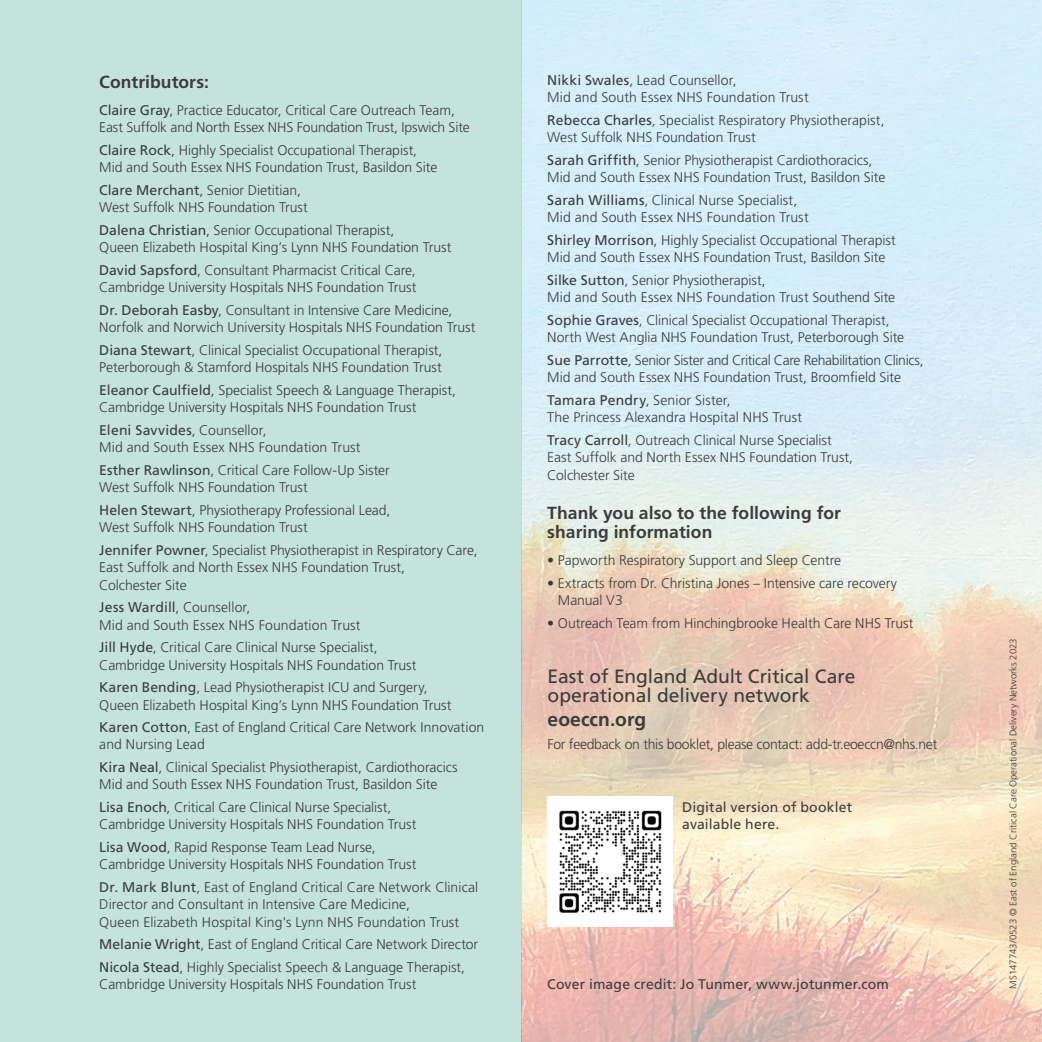
<style>
.page{position:relative;width:1042px;height:1042px;background:#fff}
.page>*{position:absolute;margin:0;border:0;box-sizing:border-box;transform-origin:0 0}
.t1{font:19.25px/19.2px "Frutiger LT Std";letter-spacing:-.005em;color:#3c3c3b}
.t2{font:700 19.25px "Frutiger LT Std";letter-spacing:.005em;color:#3c3c3b}
.t3{font:700 17.5px/19.2px "Frutiger LT Std";letter-spacing:.005em;color:#3c3c3b}
.t4{font:300 14px/17.5px "Frutiger LT Std";color:#3c3c3b}
.t5{font:14px/16.8px "Frutiger LT Std";letter-spacing:.01em;color:#3c3c3b}
.t6{font:300 14px "Frutiger LT Std";letter-spacing:-.02em;color:#3c3c3b}
.t7{font:300 9.62px "Frutiger LT Std";color:#3c3c3b}
.s1{font-weight:400}
</style>
<div class="page">
<div style="left:0;top:0;width:522px;height:1042px;background:#c5e3dd"></div>
<img style="left:522px;top:0;width:520px;height:1042px">
<div style="left:548px;top:796px;width:125px;height:130px;background:#fff"></div>
<img style="left:559px;top:810px;width:103px;height:103px">
<svg style="left:598px;top:847px;width:23px;height:27px"></svg>
<p class="t3" style="left:99px;top:72px;width:111px">Contributors:</p>
<p class="t4" style="left:99px;top:102px;width:372px"><span class="s1">Claire Gray</span>, Practice Educator, Critical Care Outreach Team,<br>East Suffolk and North Essex NHS Foundation Trust, Ipswich Site</p>
<p class="t4" style="left:99px;top:142px;width:340px"><span class="s1">Claire Rock</span>, Highly Specialist Occupational Therapist,<br>Mid and South Essex NHS Foundation Trust, Basildon Site</p>
<p class="t4" style="left:99px;top:181px;width:210px"><span class="s1">Clare Merchant</span>, Senior Dietitian,<br>West Suffolk NHS Foundation Trust</p>
<p class="t4" style="left:99px;top:221px;width:354px"><span class="s1">Dalena Christian</span>, Senior Occupational Therapist,<br>Queen Elizabeth Hospital King’s Lynn NHS Foundation Trust</p>
<p class="t4" style="left:99px;top:261px;width:319px"><span class="s1">David Sapsford</span>, Consultant Pharmacist Critical Care,<br>Cambridge University Hospitals NHS Foundation Trust</p>
<p class="t4" style="left:99px;top:301px;width:378px"><span class="s1">Dr. Deborah Easby</span>, Consultant in Intensive Care Medicine,<br>Norfolk and Norwich University Hospitals NHS Foundation Trust</p>
<p class="t4" style="left:99px;top:341px;width:345px"><span class="s1">Diana Stewart</span>, Clinical Specialist Occupational Therapist,<br>Peterborough &amp; Stamford Hospitals NHS Foundation Trust</p>
<p class="t4" style="left:99px;top:381px;width:358px"><span class="s1">Eleanor Caulfield</span>, Specialist Speech &amp; Language Therapist,<br>Cambridge University Hospitals NHS Foundation Trust</p>
<p class="t4" style="left:99px;top:421px;width:263px"><span class="s1">Eleni Savvides</span>, Counsellor,<br>Mid and South Essex NHS Foundation Trust</p>
<p class="t4" style="left:99px;top:461px;width:292px"><span class="s1">Esther Rawlinson</span>, Critical Care Follow-Up Sister<br>West Suffolk NHS Foundation Trust</p>
<p class="t4" style="left:99px;top:501px;width:293px"><span class="s1">Helen Stewart</span>, Physiotherapy Professional Lead,<br>West Suffolk NHS Foundation Trust</p>
<p class="t4" style="left:99px;top:541px;width:380px"><span class="s1">Jennifer Powner</span>, Specialist Physiotherapist in Respiratory Care,<br>East Suffolk and North Essex NHS Foundation Trust,<br>Colchester Site</p>
<p class="t4" style="left:99px;top:599px;width:263px"><span class="s1">Jess Wardill</span>, Counsellor,<br>Mid and South Essex NHS Foundation Trust</p>
<p class="t4" style="left:99px;top:639px;width:319px"><span class="s1">Jill Hyde</span>, Critical Care Clinical Nurse Specialist,<br>Cambridge University Hospitals NHS Foundation Trust</p>
<p class="t4" style="left:99px;top:678px;width:354px"><span class="s1">Karen Bending</span>, Lead Physiotherapist ICU and Surgery,<br>Queen Elizabeth Hospital King’s Lynn NHS Foundation Trust</p>
<p class="t4" style="left:99px;top:718px;width:387px"><span class="s1">Karen Cotton</span>, East of England Critical Care Network Innovation and Nursing Lead</p>
<p class="t4" style="left:99px;top:758px;width:360px"><span class="s1">Kira Neal</span>, Clinical Specialist Physiotherapist, Cardiothoracics<br>Mid and South Essex NHS Foundation Trust, Basildon Site</p>
<p class="t4" style="left:99px;top:798px;width:319px"><span class="s1">Lisa Enoch</span>, Critical Care Clinical Nurse Specialist,<br>Cambridge University Hospitals NHS Foundation Trust</p>
<p class="t4" style="left:99px;top:838px;width:319px"><span class="s1">Lisa Wood</span>, Rapid Response Team Lead Nurse,<br>Cambridge University Hospitals NHS Foundation Trust</p>
<p class="t4" style="left:99px;top:878px;width:380px"><span class="s1">Dr. Mark Blunt</span>, East of England Critical Care Network Clinical<br>Director and Consultant in Intensive Care Medicine,<br>Queen Elizabeth Hospital King's Lynn NHS Foundation Trust</p>
<p class="t4" style="left:99px;top:933px;width:380px;line-height:22.4px"><span class="s1">Melanie Wright</span>, East of England Critical Care Network Director<br><span class="s1">Nicola Stead</span>, Highly Specialist Speech &amp; Language Therapist,</p>
<p class="t4" style="left:99px;top:976px;width:319px">Cambridge University Hospitals NHS Foundation Trust</p>
<p class="t4" style="left:547px;top:72px;width:263px"><span class="s1">Nikki Swales</span>, Lead Counsellor,<br>Mid and South Essex NHS Foundation Trust</p>
<p class="t4" style="left:547px;top:111px;width:339px"><span class="s1">Rebecca Charles</span>, Specialist Respiratory Physiotherapist,<br>West Suffolk NHS Foundation Trust</p>
<p class="t4" style="left:547px;top:151px;width:340px"><span class="s1">Sarah Griffith</span>, Senior Physiotherapist Cardiothoracics,<br>Mid and South Essex NHS Foundation Trust, Basildon Site</p>
<p class="t4" style="left:547px;top:191px;width:263px"><span class="s1">Sarah Williams</span>, Clinical Nurse Specialist,<br>Mid and South Essex NHS Foundation Trust</p>
<p class="t4" style="left:547px;top:231px;width:350px"><span class="s1">Shirley Morrison</span>, Highly Specialist Occupational Therapist<br>Mid and South Essex NHS Foundation Trust, Basildon Site</p>
<p class="t4" style="left:547px;top:271px;width:349px"><span class="s1">Silke Sutton</span>, Senior Physiotherapist,<br>Mid and South Essex NHS Foundation Trust Southend Site</p>
<p class="t4" style="left:547px;top:311px;width:358px"><span class="s1">Sophie Graves</span>, Clinical Specialist Occupational Therapist,<br>North West Anglia NHS Foundation Trust, Peterborough Site</p>
<p class="t4" style="left:547px;top:351px;width:378px"><span class="s1">Sue Parrotte</span>, Senior Sister and Critical Care Rehabilitation Clinics,<br>Mid and South Essex NHS Foundation Trust, Broomfield Site</p>
<p class="t4" style="left:547px;top:391px;width:256px"><span class="s1">Tamara Pendry</span>, Senior Sister,<br>The Princess Alexandra Hospital NHS Trust</p>
<p class="t4" style="left:547px;top:431px;width:307px"><span class="s1">Tracy Carroll</span>, Outreach Clinical Nurse Specialist<br>East Suffolk and North Essex NHS Foundation Trust,<br>Colchester Site</p>
<p class="t3" style="left:547px;top:503px;width:295px">Thank you also to the following for sharing information</p>
<p class="t4" style="left:547px;top:552px;width:295px">• Papworth Respiratory Support and Sleep Centre</p>
<p class="t4" style="left:558px;top:574px;width:341px;text-indent:-11px">• Extracts from Dr. Christina Jones – Intensive care recovery<br>Manual V3</p>
<p class="t4" style="left:547px;top:614px;width:368px">• Outreach Team from Hinchingbrooke Health Care NHS Trust</p>
<h1 class="t1" style="left:547px;top:666px;width:309px">East of England Adult Critical Care operational delivery network</h1>
<h1 class="t2" style="left:547px;top:708px;width:100px">eoeccn.org</h1>
<p class="t6" style="left:547px;top:736px;width:391px">For feedback on this booklet, please contact: add-tr.eoeccn@nhs.net</p>
<p class="t5" style="left:682px;top:799px;width:171px">Digital version of booklet available here.</p>
<p class="t5" style="left:547px;top:976px;width:343px">Cover image credit: Jo Tunmer, www.jotunmer.com</p>
<p class="t7" style="left:1007px;top:988px;width:352px;rotate:-90deg">MS147743/0523 © East of England Critical Care Operational Delivery Networks 2023</p>
</div>
